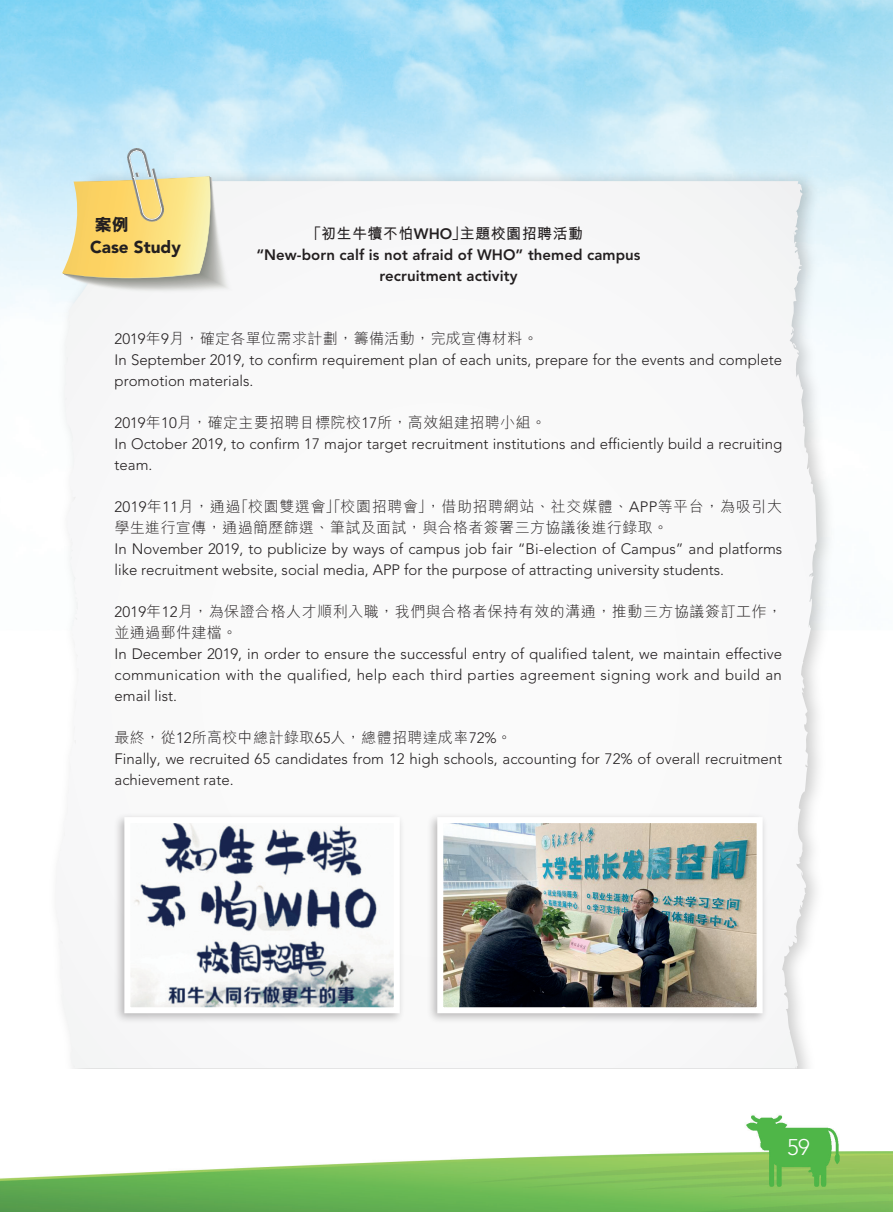
<style>
.page{position:relative;width:893px;height:1212px;background:#fff}
.page>*{position:absolute;margin:0;border:0;box-sizing:border-box;transform-origin:0 0}
.t1{font:300 22.5px "Avenir LT Std";color:#fff}
.t2{font:900 17.1px "Avenir LT Std";color:#231f20}
.t3{font:800 17.1px "M Hei HK";color:#231f20}
.t4{font:300 15px/21px "Avenir LT Std";color:#231f20}
.t5{font:300 15px/21px "M Hei HK";letter-spacing:.025em;color:#231f20}
.t6{font:800 15px/21px "Avenir LT Std";letter-spacing:.005em;color:#231f20;text-align:center}
.t7{font:700 15px "M Hei HK";letter-spacing:.03em;color:#231f20}
.s1{font-family:"Avenir LT Std";font-weight:800}
.s2{font-family:"Avenir LT Std"}
</style>
<div class="page">
<img style="left:0;top:0;width:893px;height:1212px">
<img style="left:43px;top:164px;width:799px;height:904px">
<svg style="left:62px;top:148px;width:173px;height:597px"></svg>
<div style="left:426px;top:812px;width:342px;height:212px;background:#231f20;opacity:.3"></div>
<img style="left:444px;top:824px;width:312px;height:182px">
<div style="left:437px;top:817px;width:326px;height:196px;border:6px solid #fff"></div>
<div style="left:113px;top:812px;width:292px;height:212px;background:#231f20;opacity:.3"></div>
<img style="left:131px;top:824px;width:262px;height:182px">
<p class="t3" style="left:95px;top:217px;width:36px">案例</p>
<p class="t7" style="left:307px;top:222px;width:278px">「初生牛犢不怕<span class="s1">WHO</span>」主題校園招聘活動</p>
<p class="t6" style="left:256px;top:244px;width:386px">“New-born calf is not afraid of WHO” themed campus recruitment activity</p>
<p class="t2" style="left:90px;top:236px;width:92px">Case Study</p>
<p class="t5" style="left:115px;top:327px;width:425px"><span class="s2">2019</span>年<span class="s2">9</span>月，確定各單位需求計劃，籌備活動，完成宣傳材料。</p>
<p class="t4" style="left:115px;top:349px;width:669px">In September 2019, to confirm requirement plan of each units, prepare for the events and complete promotion materials.</p>
<p class="t5" style="left:115px;top:411px;width:433px"><span class="s2">2019</span>年<span class="s2">10</span>月，確定主要招聘目標院校<span class="s2">17</span>所，高效組建招聘小組。</p>
<p class="t4" style="left:115px;top:433px;width:669px">In October 2019, to confirm 17 major target recruitment institutions and efficiently build a recruiting team.</p>
<p class="t5" style="left:115px;top:495px;width:669px"><span class="s2">2019</span>年<span class="s2">11</span>月，通過「校園雙選會」「校園招聘會」，借助招聘網站、社交媒體、<span class="s2">APP</span>等平台，為吸引大學生進行宣傳，通過簡歷篩選、筆試及面試，與合格者簽署三方協議後進行錄取。</p>
<p class="t4" style="left:115px;top:538px;width:669px">In November 2019, to publicize by ways of campus job fair “Bi-election of Campus” and platforms like recruitment website, social media, APP for the purpose of attracting university students.</p>
<p class="t5" style="left:115px;top:600px;width:669px"><span class="s2">2019</span>年<span class="s2">12</span>月，為保證合格人才順利入職，我們與合格者保持有效的溝通，推動三方協議簽訂工作，並通過郵件建檔。</p>
<p class="t4" style="left:115px;top:643px;width:669px;text-align:justify">In December 2019, in order to ensure the successful entry of qualified talent, we maintain effective communication with the qualified, help each third parties agreement signing work and build an email list.</p>
<p class="t5" style="left:115px;top:726px;width:399px">最終，從<span class="s2">12</span>所高校中總計錄取<span class="s2">65</span>人，總體招聘達成率<span class="s2">72%</span>。</p>
<p class="t4" style="left:115px;top:748px;width:669px">Finally, we recruited 65 candidates from 12 high schools, accounting for 72% of overall recruitment achievement rate.</p>
<h1 class="t1" style="left:787px;top:1134px;width:24px">59</h1>
</div>
